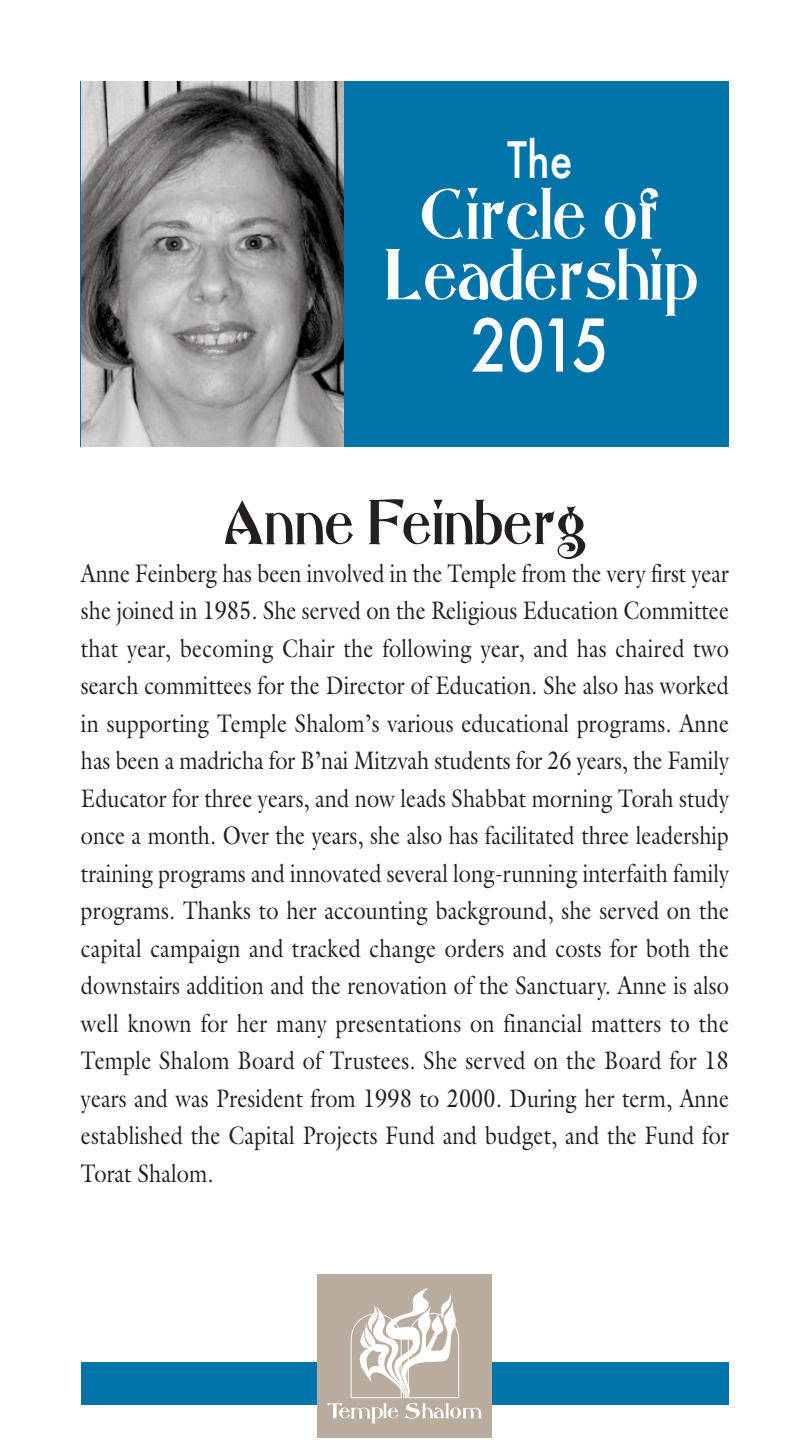
<style>
.page{position:relative;width:810px;height:1440px;background:#fff}
.page>*{position:absolute;margin:0;border:0;box-sizing:border-box;transform-origin:0 0}
.t1{font:70.5px/60.8px "Abbess";color:#fff;text-align:center;scale:.85 1}
.t2{font:500 70.5px "Futura";color:#fff;scale:.85 1}
.t3{font:61.5px "Abbess";color:#231f20;scale:.85 1}
.t4{font:500 48.75px "Futura";color:#fff;scale:.85 1}
.t5{font:25.5px/37.5px "Galliard";letter-spacing:.01em;color:#231f20;text-align:justify;scale:.85 1}
</style>
<div class="page">
<div style="left:81px;top:1362px;width:648px;height:42px;background:#0074a9"></div>
<div style="left:317px;top:1274px;width:174px;height:164px;background:#b8ac9f"></div>
<svg style="left:327px;top:1288px;width:155px;height:136px"></svg>
<div style="left:81px;top:81px;width:648px;height:366px;background:#0074a9"></div>
<img style="left:81px;top:81px;width:262px;height:366px">
<h3 class="t4" style="left:507px;top:133px;width:79px">The</h3>
<h1 class="t1" style="left:382px;top:184px;width:372px">Circle of<br>Leadership</h1>
<h1 class="t2" style="left:471px;top:306px;width:165px">2015</h1>
<h2 class="t3" style="left:224px;top:487px;width:428px">Anne Feinberg</h2>
<p class="t5" style="left:81px;top:554px;width:764px">Anne Feinberg has been involved in the Temple from the very first year she joined in 1985. She served on the Religious Education Committee that year, becoming Chair the following year, and has chaired two search committees for the Director of Education. She also has worked in supporting Temple Shalom’s various educational programs. Anne has been a madricha for B’nai Mitzvah students for 26 years, the Family Educator for three years, and now leads Shabbat morning Torah study once a month. Over the years, she also has facilitated three leadership training programs and innovated several long-running interfaith family programs. Thanks to her accounting background, she served on the capital campaign and tracked change orders and costs for both the downstairs addition and the renovation of the Sanctuary. Anne is also well known for her many presentations on financial matters to the Temple Shalom Board of Trustees. She served on the Board for 18 years and was President from 1998 to 2000. During her term, Anne established the Capital Projects Fund and budget, and the Fund for Torat Shalom.</p>
</div>
